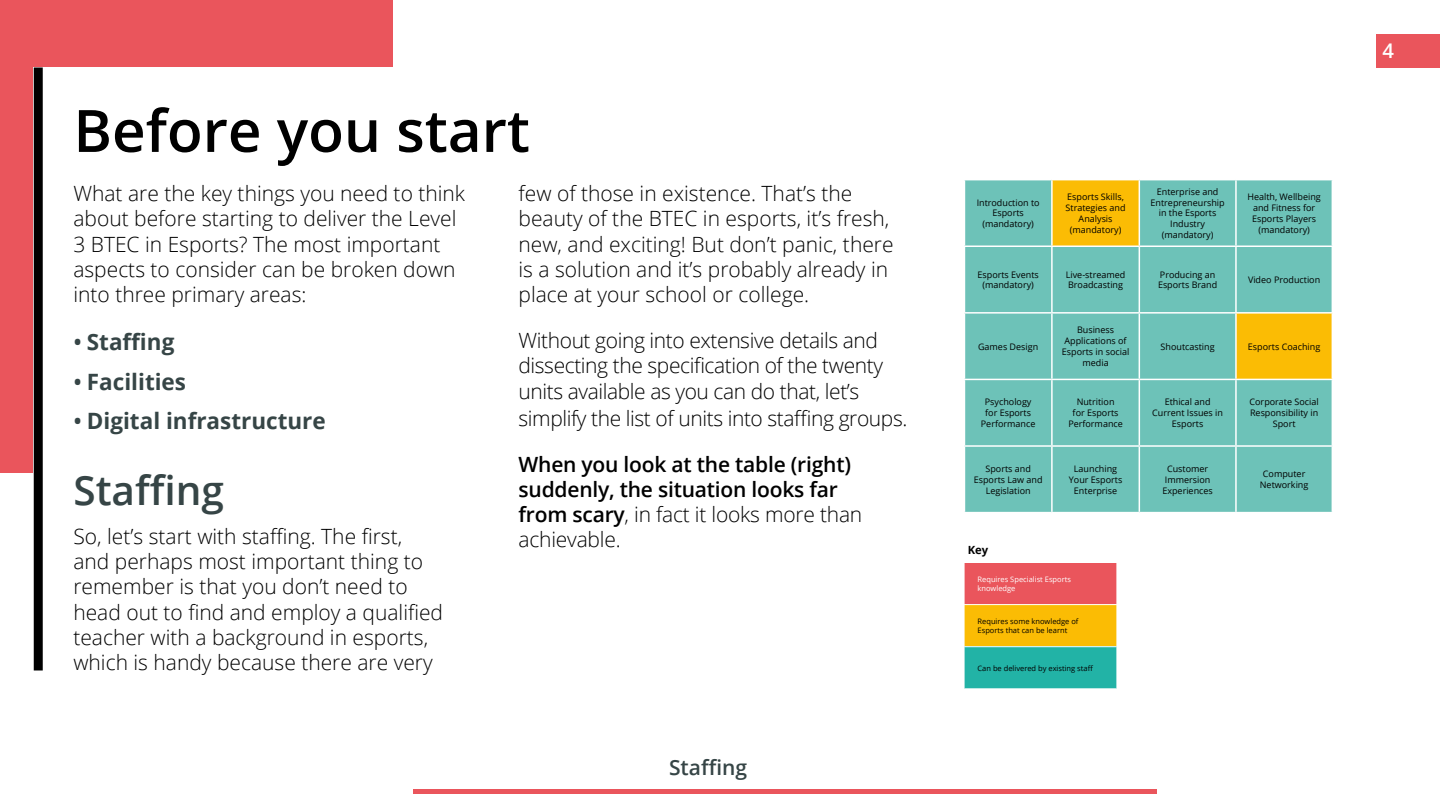
<style>
.page{position:relative;width:1440px;height:810px;background:#fff}
.page>*{position:absolute;margin:0;border:0;box-sizing:border-box;transform-origin:0 0}
.A_head{font:600 58.5px "Open Sans";color:#000}
.B_head_3_col{font:600 40.5px "Open Sans";color:#364546}
.t1{font:700 22.5px "Open Sans";color:#364546}
.body_3col{font:300 21px/25.2px "Open Sans";color:#000}
.body_3col-2{font:300 21px/25.2px "Open Sans";letter-spacing:-.02em;color:#000}
.body_3col-3{font:600 21px/25.2px "Open Sans";letter-spacing:-.01em;color:#000}
.t2{font:600 21px "Open Sans";color:#364546}
.t3{font:600 20.17px "Open Sans";color:#fff}
.body_1_col{font:700 11.25px "Open Sans";color:#000}
.t4{font:9px/10.8px "Open Sans";color:#000;text-align:center}
.body_1_col-2{font:7.5px/9px "Open Sans";color:#000}
.body_1_col-3{font:7.5px/9px "Open Sans";color:#fff}
.s1{font-weight:600}
.s2{font-weight:300}
</style>
<div class="page">
<div style="left:0;top:0;width:393px;height:472px;background:#ea555c"></div>
<div style="left:34px;top:68px;width:1362px;height:661px;background:#fff"></div>
<div style="left:965px;top:180px;width:174px;height:332px;background:#6dc2b8"></div>
<svg style="left:1053px;top:180px;width:86px;height:199px;background:#9dc07c"></svg>
<svg style="left:1140px;top:180px;width:192px;height:332px;background:#7cc1a6"></svg>
<hr style="left:1051px;top:180px;width:2px;height:66px;background:#fff">
<hr style="left:1235px;top:180px;width:2px;height:66px;background:#fff">
<hr style="left:964px;top:246px;width:88px;height:1px;background:#fff">
<hr style="left:1052px;top:246px;width:87px;height:1px;background:#fff">
<hr style="left:1051px;top:247px;width:2px;height:65px;background:#fff">
<hr style="left:1139px;top:246px;width:97px;height:1px;background:#fff">
<hr style="left:1236px;top:246px;width:97px;height:1px;background:#fff">
<hr style="left:1235px;top:247px;width:2px;height:65px;background:#fff">
<hr style="left:964px;top:312px;width:88px;height:2px;background:#fff">
<hr style="left:1052px;top:312px;width:87px;height:2px;background:#fff">
<hr style="left:1051px;top:314px;width:2px;height:65px;background:#fff">
<hr style="left:1139px;top:312px;width:97px;height:2px;background:#fff">
<hr style="left:1236px;top:312px;width:97px;height:2px;background:#fff">
<hr style="left:1235px;top:314px;width:2px;height:65px;background:#fff">
<hr style="left:964px;top:379px;width:88px;height:1px;background:#fff">
<hr style="left:1052px;top:379px;width:87px;height:1px;background:#fff">
<hr style="left:1051px;top:380px;width:2px;height:65px;background:#fff">
<hr style="left:1139px;top:379px;width:97px;height:1px;background:#fff">
<hr style="left:1236px;top:379px;width:97px;height:1px;background:#fff">
<hr style="left:1235px;top:380px;width:2px;height:65px;background:#fff">
<hr style="left:964px;top:445px;width:88px;height:2px;background:#fff">
<hr style="left:1052px;top:445px;width:87px;height:2px;background:#fff">
<hr style="left:1051px;top:447px;width:2px;height:65px;background:#fff">
<hr style="left:1139px;top:445px;width:97px;height:2px;background:#fff">
<hr style="left:1236px;top:445px;width:97px;height:2px;background:#fff">
<hr style="left:1235px;top:447px;width:2px;height:65px;background:#fff">
<div style="left:964px;top:562px;width:153px;height:43px;background:#ea555c"></div>
<div style="left:964px;top:605px;width:153px;height:42px;background:#fbbc04"></div>
<div style="left:964px;top:647px;width:153px;height:42px;background:#22b3a6"></div>
<hr style="left:964px;top:562px;width:153px;height:1px;background:#fff">
<hr style="left:964px;top:563px;width:1px;height:41px;background:#fff">
<hr style="left:964px;top:604px;width:153px;height:1px;background:#fff">
<hr style="left:964px;top:605px;width:1px;height:41px;background:#fff">
<hr style="left:964px;top:646px;width:153px;height:1px;background:#fff">
<hr style="left:964px;top:647px;width:1px;height:41px;background:#fff">
<hr style="left:964px;top:688px;width:153px;height:1px;background:#fff">
<div style="left:34px;top:68px;width:9px;height:602px;background:#000"></div>
<div style="left:413px;top:789px;width:743px;height:5px;background:#ea555c"></div>
<div style="left:1376px;top:34px;width:64px;height:34px;background:#ea555c"></div>
<p class="A_head" style="left:73px;top:91px;width:458px">Before you start</p>
<p class="body_3col" style="left:73px;top:180px;width:393px">What are the key things you need to think about before starting to deliver the Level 3 BTEC in Esports? The most important aspects to consider can be broken down into three primary areas:</p>
<p class="t1" style="left:73px;top:326px;width:103px"><span class="s1">•</span> Staffing</p>
<p class="t1" style="left:73px;top:366px;width:114px"><span class="s1">•</span> Facilities</p>
<p class="t1" style="left:73px;top:405px;width:254px"><span class="s1">•</span> Digital infrastructure</p>
<p class="B_head_3_col" style="left:73px;top:462px;width:152px">Staffing</p>
<p class="body_3col" style="left:73px;top:523px;width:371px">So, let’s start with staffing. The first, and perhaps most important thing to remember is that you don’t need to head out to find and employ a qualified teacher with a background in esports, which is handy because there are very</p>
<p class="body_3col" style="left:519px;top:180px;width:377px">few of those in existence. That’s the beauty of the BTEC in esports, it’s fresh, new, and exciting! But don’t panic, there is a solution and it’s probably already in place at your school or college.</p>
<p class="body_3col-2" style="left:519px;top:327px;width:366px">Without going into extensive details and dissecting the specification of the twenty units available as you can do that, let’s</p>
<p class="body_3col-2" style="left:519px;top:405px;width:390px">simplify the list of units into staffing groups.</p>
<p class="body_3col-3" style="left:519px;top:451px;width:345px">When you look at the table (right) suddenly, the situation looks far from scary<span class="s2">, in fact it looks more than achievable.</span></p>
<p class="t2" style="left:669px;top:753px;width:80px">Staffing</p>
<h3 class="t2" style="left:701px;top:753px;width:23px">f</h3>
<p class="t4" style="left:977px;top:197px;width:65px">Introduction to<br>Esports</p>
<p class="t4" style="left:982px;top:218px;width:53px">(mandatory)</p>
<p class="t4" style="left:1066px;top:191px;width:61px">Esports Skills,<br>Strategies and<br>Analysis</p>
<p class="t4" style="left:1070px;top:224px;width:53px">(mandatory)</p>
<p class="t4" style="left:1151px;top:186px;width:76px">Enterprise and<br>Entrepreneurship in the Esports<br>Industry</p>
<p class="t4" style="left:1162px;top:229px;width:53px">(mandatory)</p>
<p class="t4" style="left:1247px;top:191px;width:75px">Health, Wellbeing and Fitness for<br>Esports Players</p>
<p class="t4" style="left:1258px;top:224px;width:53px">(mandatory)</p>
<p class="t4" style="left:978px;top:269px;width:63px">Esports Events</p>
<p class="t4" style="left:982px;top:279px;width:53px">(mandatory)</p>
<p class="t4" style="left:1066px;top:269px;width:61px;text-align:left">Live-streamed<br>Broadcasting</p>
<p class="t4" style="left:1158px;top:269px;width:61px;text-align:left">Producing an<br>Esports Brand</p>
<p class="t4" style="left:1248px;top:274px;width:74px">Video Production</p>
<p class="t4" style="left:978px;top:341px;width:62px">Games Design</p>
<p class="t4" style="left:1062px;top:324px;width:69px">Business<br>Applications of<br>Esports in social media</p>
<p class="t4" style="left:1161px;top:341px;width:56px">Shoutcasting</p>
<p class="t4" style="left:1248px;top:341px;width:74px">Esports Coaching</p>
<p class="t4" style="left:981px;top:396px;width:56px">Psychology for Esports<br>Performance</p>
<p class="t4" style="left:1068px;top:396px;width:56px">Nutrition<br>for Esports<br>Performance</p>
<p class="t4" style="left:1152px;top:396px;width:72px">Ethical and<br>Current Issues in<br>Esports</p>
<p class="t4" style="left:1250px;top:396px;width:71px">Corporate Social<br>Responsibility in<br>Sport</p>
<p class="t4" style="left:974px;top:463px;width:70px">Sports and<br>Esports Law and<br>Legislation</p>
<p class="t4" style="left:1069px;top:463px;width:55px">Launching<br>Your Esports<br>Enterprise</p>
<p class="t4" style="left:1162px;top:463px;width:52px">Customer<br>Immersion<br>Experiences</p>
<p class="t4" style="left:1260px;top:468px;width:50px">Computer<br>Networking</p>
<p class="body_1_col" style="left:968px;top:542px;width:22px">Key</p>
<p class="body_1_col-3" style="left:978px;top:575px;width:95px">Requires Specialist Esports knowledge</p>
<p class="body_1_col-2" style="left:978px;top:617px;width:102px">Requires some knowledge of<br>Esports that can be learnt</p>
<p class="body_1_col-2" style="left:978px;top:663px;width:117px">Can be delivered by existing staff</p>
<h3 class="t3" style="left:1382px;top:37px;width:13px">4</h3>
</div>
